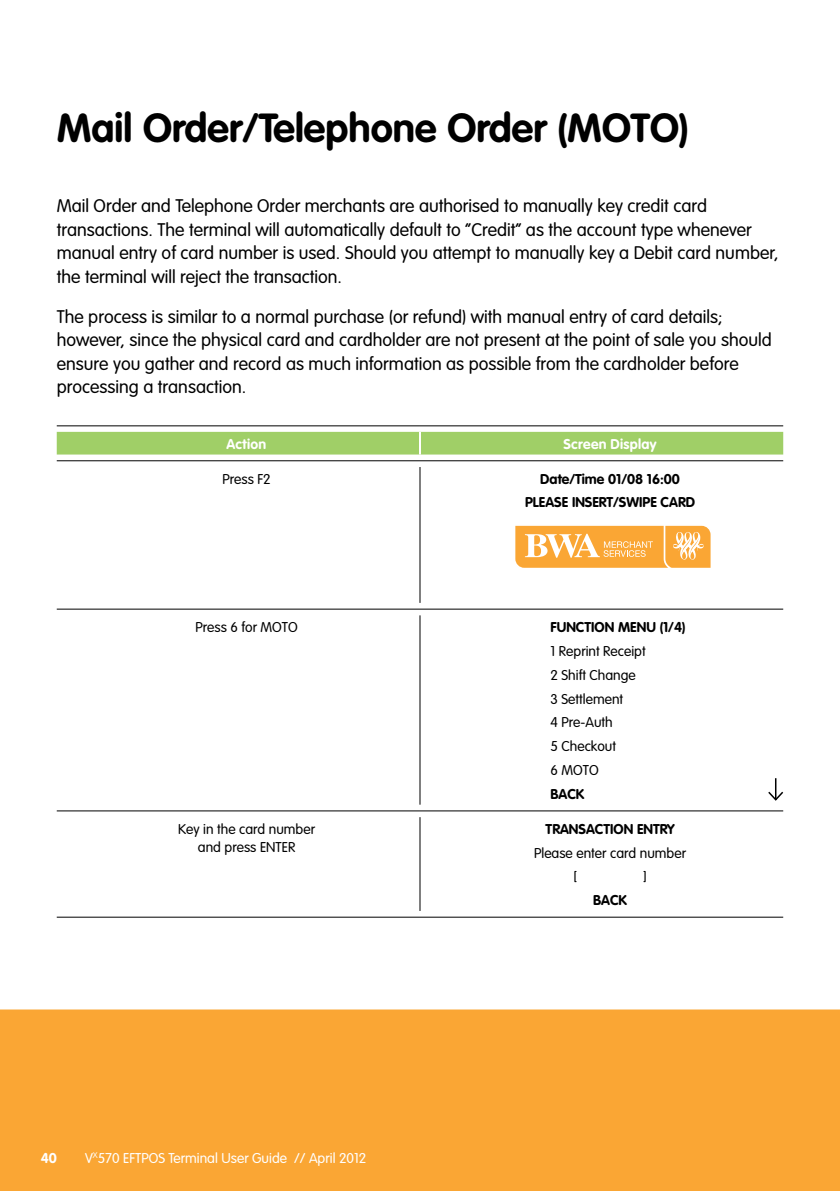
<style>
.page{position:relative;width:840px;height:1191px;background:#fff}
.page>*{position:absolute;margin:0;border:0;box-sizing:border-box;transform-origin:0 0}
.t1{font:700 40px "Bankwest Rounded";color:#000}
.t2{font:300 18px/23.4px "Bankwest Rounded";color:#000}
.t3{font:300 14px/23.8px "Bankwest Rounded";color:#000}
.t4{font:700 14px "Bankwest Rounded";color:#000}
.t5{font:300 14px "Bankwest Rounded";color:#fff}
.t6{font:700 14px "Bankwest Rounded";letter-spacing:.015em;color:#fff}
</style>
<div class="page">
<div style="left:0;top:1009px;width:839px;height:182px;background:#faa634"></div>
<div style="left:57px;top:432px;width:725px;height:22px;background:#a0cf67"></div>
<hr style="left:57px;top:425px;width:363px;height:1px;background:#000">
<hr style="left:420px;top:425px;width:362px;height:1px;background:#000">
<hr style="left:419px;top:432px;width:2px;height:22px;background:#fff">
<hr style="left:57px;top:460px;width:363px;height:1px;background:#000">
<hr style="left:420px;top:460px;width:362px;height:1px;background:#000">
<hr style="left:419px;top:467px;width:1px;height:136px;background:#000">
<hr style="left:57px;top:608px;width:363px;height:1px;background:#000">
<hr style="left:420px;top:608px;width:362px;height:1px;background:#000">
<hr style="left:419px;top:615px;width:1px;height:189px;background:#000">
<hr style="left:57px;top:810px;width:363px;height:1px;background:#000">
<hr style="left:420px;top:810px;width:362px;height:1px;background:#000">
<hr style="left:419px;top:817px;width:1px;height:94px;background:#000">
<hr style="left:57px;top:916px;width:363px;height:1px;background:#000">
<hr style="left:420px;top:916px;width:362px;height:1px;background:#000">
<svg style="left:515px;top:525px;width:196px;height:43px;background:#fab75c"></svg>
<hr style="left:774px;top:778px;width:2px;height:21px;background:#000">
<svg style="left:768px;top:790px;width:16px;height:11px"></svg>
<h1 class="t1" style="left:57px;top:102px;width:633px">Mail Order/Telephone Order (MOTO)</h1>
<p class="t2" style="left:57px;top:194px;width:723px">Mail Order and Telephone Order merchants are authorised to manually key credit card transactions. The terminal will automatically default to “Credit” as the account type whenever manual entry of card number is used. Should you attempt to manually key a Debit card number, the terminal will reject the transaction.</p>
<p class="t2" style="left:57px;top:304px;width:716px">The process is similar to a normal purchase (or refund) with manual entry of card details; however, since the physical card and cardholder are not present at the point of sale you should ensure you gather and record as much information as possible from the cardholder before processing a transaction.</p>
<p class="t6" style="left:226px;top:435px;width:41px">Action</p>
<p class="t6" style="left:563px;top:435px;width:95px">Screen Display</p>
<p class="t3" style="left:222px;top:466px;width:50px">Press F2</p>
<p class="t4" style="left:540px;top:469px;width:141px">Date/Time 01/08 16:00</p>
<p class="t4" style="left:525px;top:493px;width:9px">PLEASE</p>
<p class="t4" style="left:571px;top:493px;width:8px">INSER</p>
<p class="t4" style="left:606px;top:493px;width:64px">T/SWIPE CARD</p>
<p class="t3" style="left:195px;top:614px;width:104px">Press 6 for MOTO</p>
<p class="t4" style="left:550px;top:618px;width:10px">FUNC</p>
<p class="t4" style="left:584px;top:618px;width:55px">TION MENU</p>
<p class="t4" style="left:659px;top:618px;width:27px">(1/4)</p>
<p class="t3" style="left:550px;top:638px;width:97px">1 Reprint Receipt<br>2 Shift Change<br>3 Settlement<br>4 Pre-Auth<br>5 Checkout<br>6 MOTO</p>
<p class="t4" style="left:550px;top:785px;width:10px">BACK</p>
<p class="t3" style="left:178px;top:819px;width:138px;line-height:18.2px;text-align:center">Key in the card number and press ENTER</p>
<p class="t4" style="left:545px;top:819px;width:17px">TRANSAC</p>
<p class="t4" style="left:603px;top:819px;width:65px">TION ENTRY</p>
<p class="t3" style="left:573px;top:840px;width:114px;text-indent:-39px">Please enter card number [</p>
<p class="t3" style="left:643px;top:864px;width:5px">]</p>
<p class="t6" style="left:41px;top:1148px;width:18px">40</p>
<p class="t5" style="left:85px;top:1148px;width:283px">V<sup>x</sup>570 EFTPOS Terminal User Guide // April 2012</p>
<p class="t4" style="left:592px;top:891px;width:10px">BACK</p>
</div>
